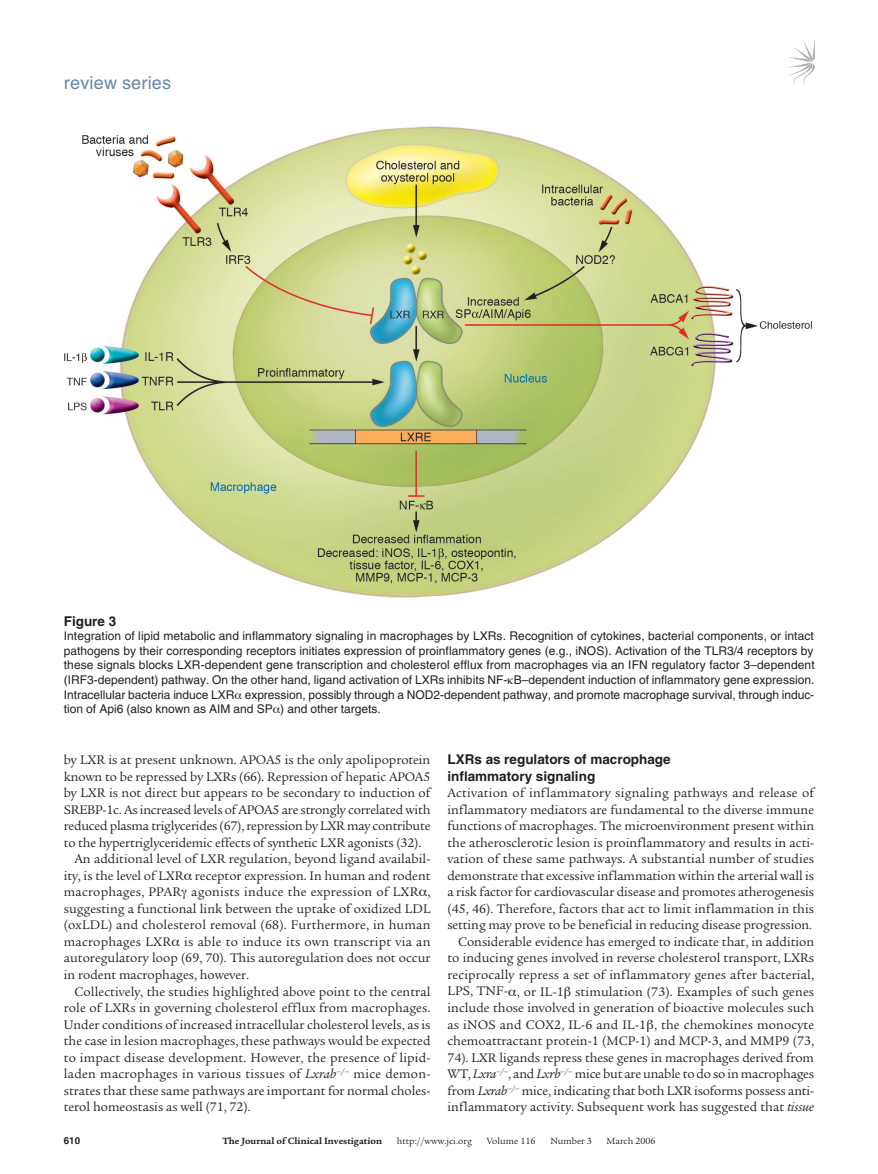
<style>
.page{position:relative;width:878px;height:1174px;background:#fff}
.page>*{position:absolute;margin:0;border:0;box-sizing:border-box;transform-origin:0 0}
.t1{font:18px "Helvetica LT Std";letter-spacing:.01em;color:#6686a1}
.t2{font:13.5px/16.5px "Legacy Serif Std";color:#231f20;text-align:right}
.t3{font:700 13.5px/16.5px "Helvetica LT Std";color:#231f20}
.t4{font:13.5px "Legacy Serif Std";letter-spacing:.02em;color:#231f20}
.t5{font:12px/14.7px "Helvetica LT Std";color:#231f20;text-align:justify}
.t6{font:9.75px "Legacy Serif Std";color:#231f20}
.t7{font:700 9.75px "Legacy Serif Std";color:#231f20}
.t8{font:700 9.75px "Helvetica LT Std";color:#231f20}
.s1{font-style:italic}
</style>
<div class="page">
<svg style="left:788px;top:41px;width:26px;height:43px"></svg>
<img style="left:64px;top:126px;width:748px;height:472px">
<h1 class="t1" style="left:64px;top:72px;width:109px">review series</h1>
<p class="t3" style="left:64px;top:612px;width:54px">Figure 3</p>
<p class="t5" style="left:64px;top:628px;width:752px">Integration of lipid metabolic and inflammatory signaling in macrophages by LXRs. Recognition of cytokines, bacterial components, or intact pathogens by their corresponding receptors initiates expression of proinflammatory genes (e.g., iNOS). Activation of the TLR3/4 receptors by these signals blocks LXR-dependent gene transcription and cholesterol efflux from macrophages via an IFN regulatory factor 3–dependent (IRF3-dependent) pathway. On the other hand, ligand activation of LXRs inhibits NF- B–dependent induction of inflammatory gene expression.<br>Intracellular bacteria induce LXR expression, possibly through a NOD2-dependent pathway, and promote macrophage survival, through induc&shy;tion of Api6 (also known as AIM and SP ) and other targets.</p>
<p class="t2" style="left:64px;top:752px;width:368px">by LXR is at present unknown. APOA5 is the only apolipoprotein</p>
<p class="t2" style="left:64px;top:768px;width:368px">known to be repressed by LXRs (66). Repression of hepatic APOA5</p>
<p class="t2" style="left:64px;top:785px;width:368px">by LXR is not direct but appears to be secondary to induction of</p>
<p class="t2" style="left:64px;top:801px;width:368px">SREBP-1c. As increased levels of APOA5 are strongly correlated with</p>
<p class="t2" style="left:64px;top:818px;width:368px">reduced plasma triglycerides (67), repression by LXR may contribute</p>
<p class="t2" style="left:64px;top:834px;width:359px">to the hypertriglyceridemic effects of synthetic LXR agonists (32).</p>
<p class="t2" style="left:74px;top:851px;width:357px">An additional level of LXR regulation, beyond ligand availabil-</p>
<p class="t2" style="left:64px;top:867px;width:368px">ity, is the level of LXR receptor expression. In human and rodent</p>
<p class="t2" style="left:64px;top:884px;width:368px">macrophages, PPAR agonists induce the expression of LXR ,</p>
<p class="t2" style="left:64px;top:900px;width:368px">suggesting a functional link between the uptake of oxidized LDL</p>
<p class="t2" style="left:64px;top:917px;width:368px">(oxLDL) and cholesterol removal (68). Furthermore, in human</p>
<p class="t2" style="left:64px;top:933px;width:368px">macrophages LXR is able to induce its own transcript via an</p>
<p class="t2" style="left:64px;top:950px;width:368px">autoregulatory loop (69, 70). This autoregulation does not occur</p>
<p class="t2" style="left:64px;top:966px;width:187px">in rodent macrophages, however.</p>
<p class="t2" style="left:74px;top:983px;width:357px">Collectively, the studies highlighted above point to the central</p>
<p class="t2" style="left:64px;top:999px;width:368px">role of LXRs in governing cholesterol efflux from macrophages.</p>
<p class="t2" style="left:64px;top:1016px;width:368px">Under conditions of increased intracellular cholesterol levels, as is</p>
<p class="t2" style="left:64px;top:1032px;width:368px">the case in lesion macrophages, these pathways would be expected</p>
<p class="t2" style="left:64px;top:1049px;width:368px">to impact disease development. However, the presence of lipid-</p>
<p class="t4" style="left:64px;top:1066px;width:368px">laden macrophages in various tissues of <span class="s1">Lxrab</span><sup>–/–</sup> mice demon-</p>
<p class="t2" style="left:64px;top:1082px;width:368px">strates that these same pathways are important for normal choles-</p>
<p class="t2" style="left:64px;top:1098px;width:188px">terol homeostasis as well (71, 72).</p>
<p class="t3" style="left:447px;top:751px;width:225px">LXRs as regulators of macrophage inflammatory signaling</p>
<p class="t2" style="left:447px;top:785px;width:368px">Activation of inflammatory signaling pathways and release of inflammatory mediators are fundamental to the diverse immune functions of macrophages. The microenvironment present within the atherosclerotic lesion is proinflammatory and results in acti&shy;vation of these same pathways. A substantial number of studies demonstrate that excessive inflammation within the arterial wall is a risk factor for cardiovascular disease and promotes atherogenesis (45, 46). Therefore, factors that act to limit inflammation in this setting may prove to be beneficial in reducing disease progression.<br>Considerable evidence has emerged to indicate that, in addition to inducing genes involved in reverse cholesterol transport, LXRs reciprocally repress a set of inflammatory genes after bacterial, LPS, TNF- , or IL-1 stimulation (73). Examples of such genes include those involved in generation of bioactive molecules such as iNOS and COX2, IL-6 and IL-1 , the chemokines monocyte chemoattractant protein-1 (MCP-1) and MCP-3, and MMP9 (73, 74). LXR ligands repress these genes in macrophages derived from WT, <span class="s1">Lxra</span><sup>–/–</sup>, and <span class="s1">Lxrb</span><sup>–/–</sup> mice but are unable to do so in macrophages from <span class="s1">Lxrab</span><sup>–/–</sup> mice, indicating that both LXR isoforms possess anti&shy;inflammatory activity. Subsequent work has suggested that <span class="s1">tissue</span></p>
<p class="t8" style="left:64px;top:1134px;width:18px">610</p>
<p class="t7" style="left:222px;top:1135px;width:161px">The Journal of Clinical Investigation</p>
<p class="t6" style="left:396px;top:1135px;width:77px">http://www.jci.org</p>
<p class="t6" style="left:486px;top:1135px;width:50px">Volume 116</p>
<p class="t6" style="left:550px;top:1135px;width:43px">Number 3</p>
<p class="t6" style="left:606px;top:1135px;width:51px">March 2006</p>
</div>
